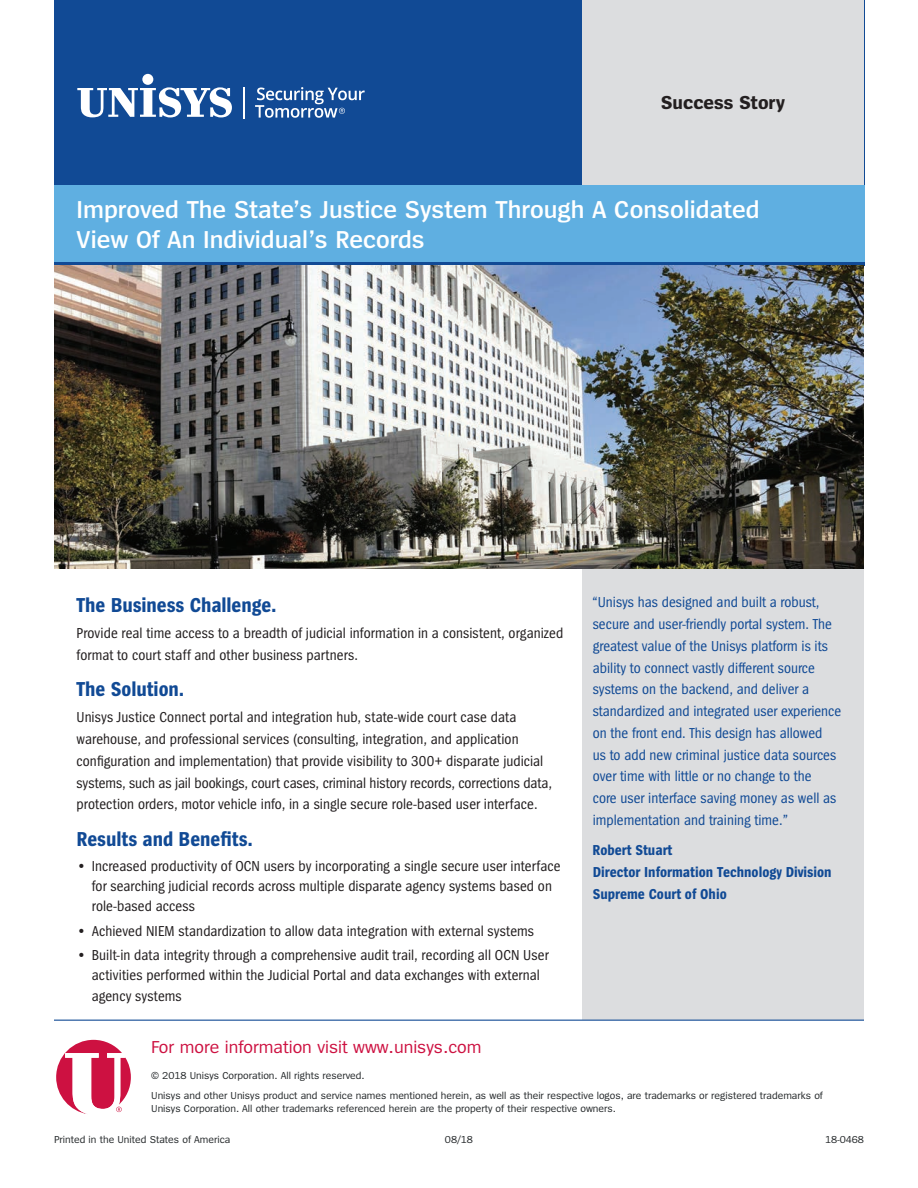
<style>
.page{position:relative;width:918px;height:1188px;background:#fff}
.page>*{position:absolute;margin:0;border:0;box-sizing:border-box;transform-origin:0 0}
.t1{font:600 25.5px/30px "Spiegel";color:#fff}
.t2{font:700 21px "Spiegel Cd";letter-spacing:-.005em;color:#114a95}
.t3{font:700 19.5px "Spiegel";color:#231f20}
.t4{font:18px "Spiegel";color:#cd1141}
.t5{font:15px/21.8px "Spiegel Cd";letter-spacing:.005em;color:#231f20}
.t6{font:15px/21.8px "Spiegel Cd";color:#114a95}
.t7{font:700 15px/21.8px "Spiegel Cd";color:#114a95}
.t8{font:10.5px/20.2px "Spiegel";color:#222628}
.s1{color:#124b96}
</style>
<div class="page">
<div style="left:54px;top:0;width:810px;height:204px;background:#114a95"></div>
<div style="left:582px;top:0;width:282px;height:1020px;background:#dcdddf"></div>
<div style="left:54px;top:185px;width:810px;height:77px;background:#5fafe1"></div>
<hr style="left:54px;top:262px;width:810px;height:3px;background:#114a95">
<svg style="left:77px;top:87px;width:155px;height:30px"></svg>
<div style="left:142px;top:74px;width:11px;height:11px;background:#fff;border-radius:50%"></div>
<hr style="left:243px;top:88px;width:2px;height:31px;background:#fff">
<svg style="left:255px;top:87px;width:110px;height:31px"></svg>
<hr style="left:54px;top:1020px;width:810px;height:1px;background:#114a95">
<svg style="left:56px;top:1040px;width:75px;height:74px"></svg>
<img style="left:54px;top:265px;width:810px;height:303px">
<h3 class="t3" style="left:661px;top:93px;width:126px">Success Story</h3>
<h1 class="t1" style="left:77px;top:196px;width:685px">Improved The State’s Justice System Through A Consolidated<br>View Of An Individual’s Records</h1>
<h2 class="t2" style="left:77px;top:594px;width:202px">The Business Challenge.</h2>
<p class="t5" style="left:77px;top:623px;width:488px">Provide real time access to a breadth of judicial information in a consistent, organized format to court staff and other business partners.</p>
<h2 class="t2" style="left:77px;top:679px;width:109px">The Solution<span class="s1">.</span></h2>
<p class="t5" style="left:77px;top:707px;width:477px">Unisys Justice Connect portal and integration hub, state-wide court case data warehouse, and professional services (consulting, integration, and application configuration and implementation) that provide visibility to 300+ disparate judicial systems, such as jail bookings, court cases, criminal history records, corrections data, protection orders, motor vehicle info, in a single secure role-based user interface.</p>
<h2 class="t2" style="left:77px;top:829px;width:178px">Results and Benefits.</h2>
<p class="t5" style="left:92px;top:856px;width:470px;line-height:20.2px;text-indent:-15px">• Increased productivity of OCN users by incorporating a single secure user interface for searching judicial records across multiple disparate agency systems based on role-based access</p>
<p class="t5" style="left:77px;top:920px;width:459px">• Achieved NIEM standardization to allow data integration with external systems</p>
<p class="t5" style="left:92px;top:946px;width:458px;line-height:20.2px;text-indent:-15px">• Built-in data integrity through a comprehensive audit trail, recording all OCN User activities performed within the Judicial Portal and data exchanges with external agency systems</p>
<p class="t6" style="left:593px;top:592px;width:250px">“Unisys has designed and built a robust, secure and user-friendly portal system. The greatest value of the Unisys platform is its ability to connect vastly different source systems on the backend, and deliver a standardized and integrated user experience on the front end. This design has allowed<br>us to add new criminal justice data sources over time with little or no change to the<br>core user interface saving money as well as implementation and training time.”</p>
<p class="t7" style="left:593px;top:840px;width:241px">Robert Stuart<br>Director Information Technology Division<br>Supreme Court of Ohio</p>
<p class="t4" style="left:151px;top:1038px;width:332px">For more information visit www.unisys.com</p>
<p class="t8" style="left:151px;top:1065px;width:673px">© 2018 Unisys Corporation. All rights reserved.<br>Unisys and other Unisys product and service names mentioned herein, as well as their respective logos, are trademarks or registered trademarks of</p>
<p class="t8" style="left:151px;top:1099px;width:466px">Unisys Corporation. All other trademarks referenced herein are the property of their respective owners.</p>
<p class="t8" style="left:54px;top:1129px;width:178px">Printed in the United States of America</p>
<p class="t8" style="left:445px;top:1129px;width:30px">08/18</p>
<p class="t8" style="left:825px;top:1129px;width:40px">18-0468</p>
</div>
